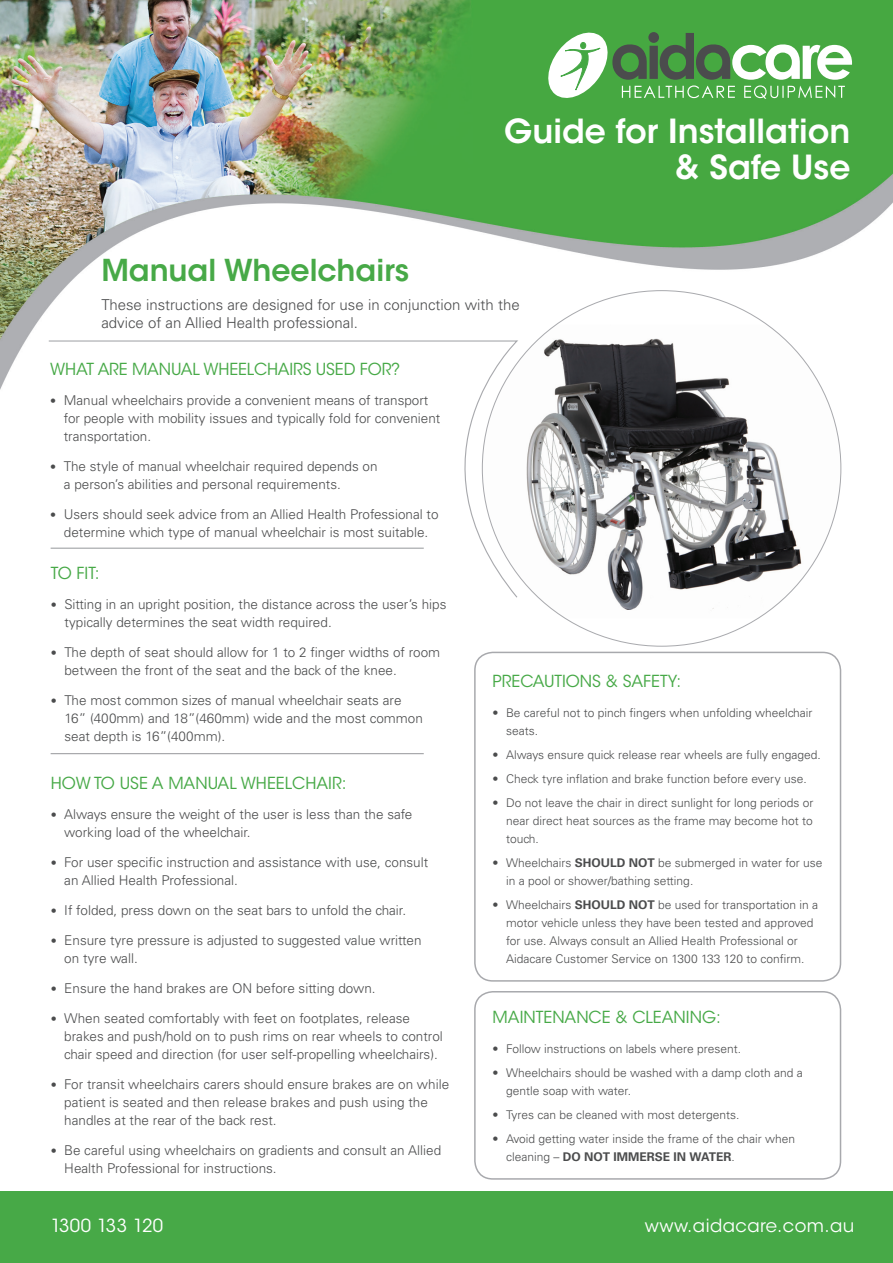
<style>
.page{position:relative;width:893px;height:1263px;background:#fff}
.page>*{position:absolute;margin:0;border:0;box-sizing:border-box;transform-origin:0 0}
.t1{font:600 33px/36px "ITC Avant Garde Std";color:#fff;text-align:right}
.PRODUCT_NAME_HEADING{font:600 30px "ITC Avant Garde Std";color:#47a947}
.BANNER_SUBTITLE{font:18px "ITC Avant Garde Std";letter-spacing:.025em;color:#fff}
.PRODUCT_QUESTION_HEA{font:16.5px "ITC Avant Garde Std";color:#47a947}
.PRODUCT_SUBTITLE{font:300 15px/18px "Univers";color:#4b4c4d}
.t2{font:300 13.5px/18px "Univers";color:#4b4c4d}
.t3{font:300 12px/18px "Univers";color:#4b4c4d}
.s1{font-size:12px}
.s2{font-weight:700}
</style>
<div class="page">
<img style="left:0;top:0;width:893px;height:390px">
<svg style="left:545px;top:28px;width:307px;height:75px"></svg>
<div style="left:580px;top:42px;width:6px;height:7px;border:1px solid #46a847;border-radius:50%"></div>
<div style="left:0;top:1191px;width:893px;height:72px;background:#47a947"></div>
<svg style="left:48px;top:340px;width:434px;height:209px"></svg>
<img style="left:482px;top:325px;width:359px;height:293px">
<div style="left:474px;top:991px;width:367px;height:189px;border:2px solid #a8a9ad;border-radius:18px"></div>
<div style="left:474px;top:652px;width:367px;height:330px;border:2px solid #a8a9ad;border-radius:18px"></div>
<hr style="left:51px;top:548px;width:373px;height:1px;background:#95979a">
<hr style="left:51px;top:753px;width:373px;height:1px;background:#95979a">
<h1 class="t1" style="left:504px;top:113px;width:348px">Guide for Installation &amp; Safe Use</h1>
<p class="PRODUCT_NAME_HEADING" style="left:101px;top:251px;width:309px">Manual Wheelchairs</p>
<p class="PRODUCT_SUBTITLE" style="left:101px;top:296px;width:420px">These instructions are designed for use in conjunction with the advice of an Allied Health professional.</p>
<p class="PRODUCT_QUESTION_HEA" style="left:50px;top:359px;width:352px">WHAT ARE MANUAL WHEELCHAIRS USED FOR?</p>
<p class="t2" style="left:64px;top:391px;width:378px;text-indent:-14px"><span class="s1">•</span> Manual wheelchairs provide a convenient means of transport for people with mobility issues and typically fold for convenient transportation.</p>
<p class="t2" style="left:64px;top:457px;width:315px;text-indent:-14px"><span class="s1">•</span> The style of manual wheelchair required depends on a person’s abilities and personal requirements.</p>
<p class="t2" style="left:50px;top:505px;width:390px;text-align:center"><span class="s1">•</span> Users should seek advice from an Allied Health Professional to determine which type of manual wheelchair is most suitable.</p>
<p class="PRODUCT_QUESTION_HEA" style="left:51px;top:563px;width:50px">TO FIT:</p>
<p class="t2" style="left:64px;top:595px;width:384px;text-indent:-14px"><span class="s1">•</span> Sitting in an upright position, the distance across the user’s hips typically determines the seat width required.</p>
<p class="t2" style="left:64px;top:643px;width:377px;text-indent:-14px"><span class="s1">•</span> The depth of seat should allow for 1 to 2 finger widths of room between the front of the seat and the back of the knee.</p>
<p class="t2" style="left:64px;top:691px;width:360px;text-indent:-14px"><span class="s1">•</span> The most common sizes of manual wheelchair seats are<br>16” (400mm) and 18”(460mm) wide and the most common seat depth is 16”(400mm).</p>
<p class="PRODUCT_QUESTION_HEA" style="left:51px;top:773px;width:297px">HOW TO USE A MANUAL WHEELCHAIR:</p>
<p class="t2" style="left:64px;top:805px;width:349px;text-indent:-14px"><span class="s1">•</span> Always ensure the weight of the user is less than the safe working load of the wheelchair.</p>
<p class="t2" style="left:64px;top:853px;width:365px;text-indent:-14px"><span class="s1">•</span> For user specific instruction and assistance with use, consult an Allied Health Professional.</p>
<p class="t2" style="left:51px;top:901px;width:357px"><span class="s1">•</span> If folded, press down on the seat bars to unfold the chair.</p>
<p class="t2" style="left:64px;top:931px;width:359px;text-indent:-14px"><span class="s1">•</span> Ensure tyre pressure is adjusted to suggested value written on tyre wall.</p>
<p class="t2" style="left:51px;top:979px;width:326px"><span class="s1">•</span> Ensure the hand brakes are ON before sitting down.</p>
<p class="t2" style="left:64px;top:1009px;width:380px;text-indent:-14px"><span class="s1">•</span> When seated comfortably with feet on footplates, release brakes and push/hold on to push rims on rear wheels to control chair speed and direction (for user self-propelling wheelchairs).</p>
<p class="t2" style="left:64px;top:1075px;width:386px;text-indent:-14px"><span class="s1">•</span> For transit wheelchairs carers should ensure brakes are on while patient is seated and then release brakes and push using the handles at the rear of the back rest.</p>
<p class="t2" style="left:64px;top:1141px;width:378px;text-indent:-14px"><span class="s1">•</span> Be careful using wheelchairs on gradients and consult an Allied<br>Health Professional for instructions.</p>
<p class="PRODUCT_QUESTION_HEA" style="left:493px;top:671px;width:190px">PRECAUTIONS &amp; SAFETY:</p>
<p class="t3" style="left:506px;top:704px;width:308px;text-indent:-14px">• Be careful not to pinch fingers when unfolding wheelchair seats.</p>
<p class="t3" style="left:493px;top:746px;width:330px">• Always ensure quick release rear wheels are fully engaged.</p>
<p class="t3" style="left:493px;top:770px;width:316px">• Check tyre inflation and brake function before every use.</p>
<p class="t3" style="left:506px;top:794px;width:309px;text-align:justify;text-indent:-14px">• Do not leave the chair in direct sunlight for long periods or near direct heat sources as the frame may become hot to touch.</p>
<p class="t3" style="left:506px;top:854px;width:318px;text-indent:-14px">• Wheelchairs <span class="s2">SHOULD NOT</span> be submerged in water for use in a pool or shower/bathing setting.</p>
<p class="t3" style="left:506px;top:896px;width:314px;text-indent:-14px">• Wheelchairs <span class="s2">SHOULD NOT</span> be used for transportation in a motor vehicle unless they have been tested and approved for use. Always consult an Allied Health Professional or Aidacare Customer Service on 1300 133 120 to confirm.</p>
<p class="PRODUCT_QUESTION_HEA" style="left:493px;top:1007px;width:230px">MAINTENANCE &amp; CLEANING:</p>
<p class="t3" style="left:493px;top:1040px;width:250px">• Follow instructions on labels where present.</p>
<p class="t3" style="left:506px;top:1064px;width:298px;text-indent:-14px">• Wheelchairs should be washed with a damp cloth and a gentle soap with water.</p>
<p class="t3" style="left:493px;top:1106px;width:248px">• Tyres can be cleaned with most detergents.</p>
<p class="t3" style="left:506px;top:1130px;width:291px;text-indent:-14px">• Avoid getting water inside the frame of the chair when cleaning – <span class="s2">DO NOT IMMERSE IN WATER</span>.</p>
<p class="BANNER_SUBTITLE" style="left:51px;top:1214px;width:114px">1300 133 120</p>
<p class="BANNER_SUBTITLE" style="left:645px;top:1214px;width:211px">www.aidacare.com.au</p>
</div>
